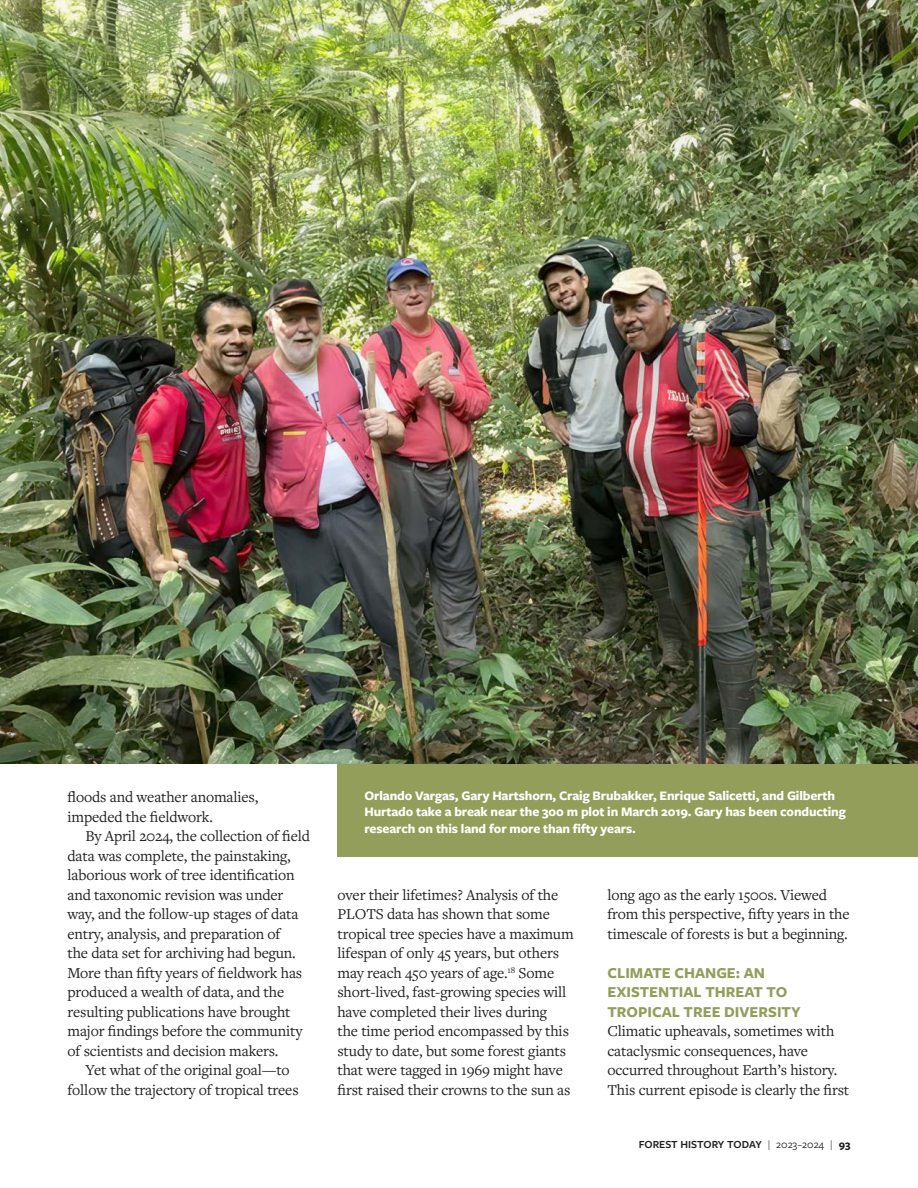
<style>
.page{position:relative;width:918px;height:1188px;background:#fff}
.page>*{position:absolute;margin:0;border:0;box-sizing:border-box;transform-origin:0 0}
.main_body_indented{font:15.75px/19.5px "Freight Text Pro";letter-spacing:-.01em;color:#231f20}
.main_body_no_indent{font:15.75px/19.5px "Freight Text Pro";letter-spacing:-.01em;color:#231f20}
.main_body_heading{font:700 15.75px/19.5px "Freight Sans Pro";color:#949e5b}
.caption_--_white{font:700 13.5px/16.5px "Freight Sans Pro";letter-spacing:-.01em;color:#fff}
.t1{font:600 11.25px "Freight Sans Pro";letter-spacing:-.005em;color:#231f20}
.s1{font-family:"Freight Text Pro";font-weight:400}
.s2{font-weight:400}
.s3{font-weight:700}
</style>
<div class="page">
<div style="left:338px;top:763px;width:580px;height:94px;background:#949e5b"></div>
<img style="left:0;top:0;width:918px;height:763px">
<p class="main_body_indented" style="left:68px;top:787px;width:192px">floods and weather anomalies, impeded the fieldwork.</p>
<p class="main_body_indented" style="left:68px;top:826px;width:244px;text-indent:18px">By April 2024, the collection of field data was complete, the painstaking, laborious work of tree identification and taxonomic revision was under way, and the follow-up stages of data entry, analysis, and preparation of<br>the data set for archiving had begun.<br>More than fifty years of fieldwork has produced a wealth of data, and the resulting publications have brought major findings before the community of scientists and decision makers.</p>
<p class="main_body_indented" style="left:68px;top:1060px;width:233px;text-align:center">Yet what of the original goal—to follow the trajectory of tropical trees</p>
<p class="caption_--_white" style="left:364px;top:787px;width:483px">Orlando Vargas, Gary Hartshorn, Craig Brubakker, Enrique Salicetti, and Gilberth<br>Hurtado take a break near the 300 m plot in March 2019. Gary has been conducting research on this land for more than fifty years.</p>
<p class="main_body_indented" style="left:337px;top:885px;width:238px">over their lifetimes? Analysis of the PLOTS data has shown that some tropical tree species have a maximum lifespan of only 45 years, but others may reach 450 years of age.<sup>18</sup> Some short-lived, fast-growing species will have completed their lives during<br>the time period encompassed by this study to date, but some forest giants that were tagged in 1969 might have first raised their crowns to the sun as</p>
<p class="main_body_indented" style="left:607px;top:885px;width:244px">long ago as the early 1500s. Viewed from this perspective, fifty years in the timescale of forests is but a beginning.</p>
<p class="main_body_heading" style="left:607px;top:962px;width:195px">CLIMATE CHANGE: AN<br>EXISTENTIAL THREAT TO<br>TROPICAL TREE DIVERSITY</p>
<p class="main_body_no_indent" style="left:607px;top:1021px;width:243px">Climatic upheavals, sometimes with cataclysmic consequences, have occurred throughout Earth’s history.<br>This current episode is clearly the first</p>
<p class="t1" style="left:639px;top:1136px;width:213px">FOREST HISTORY TODAY <span class="s1">|</span> <span class="s2">2023–2024</span> <span class="s1">|</span> <span class="s3">93</span></p>
</div>
